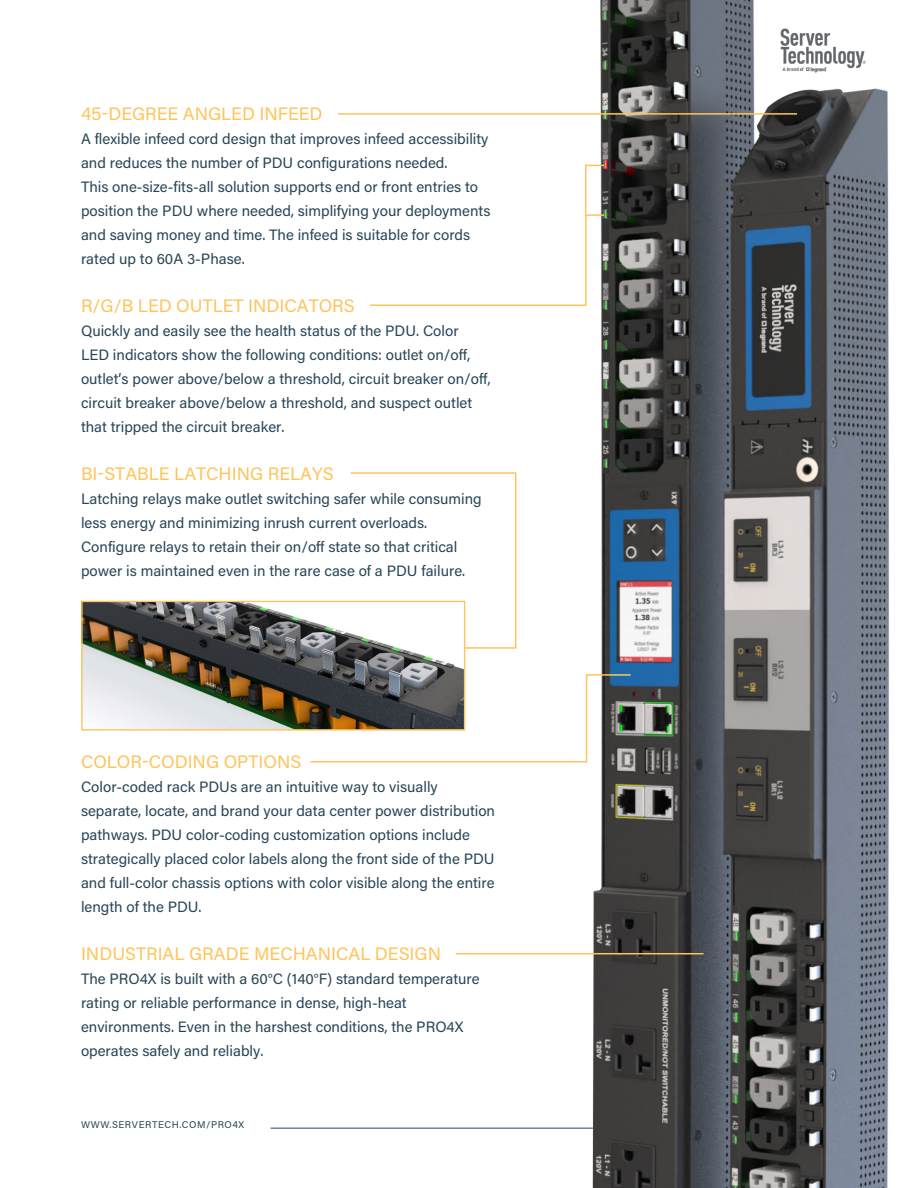
<style>
.page{position:relative;width:918px;height:1188px;background:#fff}
.page>*{position:absolute;margin:0;border:0;box-sizing:border-box;transform-origin:0 0}
.t1{font:18px "Acumin Pro";color:#fec45b}
.t2{font:15px/24px "Acumin Pro";color:#284556}
.t3{font:9.75px "Acumin Pro";letter-spacing:.06em;color:#284556}
</style>
<div class="page">
<hr style="left:271px;top:1128px;width:566px;height:1px;background:#284556">
<img style="left:590px;top:0;width:299px;height:1188px">
<img style="left:83px;top:603px;width:380px;height:126px">
<div style="left:81px;top:601px;width:384px;height:130px;border:1px solid #fec45b"></div>
<hr style="left:456px;top:953px;width:248px;height:1px;background:#fec45b">
<hr style="left:338px;top:113px;width:459px;height:2px;background:#fec45b">
<svg style="left:309px;top:673px;width:323px;height:90px"></svg>
<svg style="left:349px;top:472px;width:168px;height:177px"></svg>
<svg style="left:370px;top:164px;width:236px;height:143px"></svg>
<p class="t1" style="left:81px;top:101px;width:243px">45-DEGREE ANGLED INFEED</p>
<p class="t2" style="left:81px;top:126px;width:411px">A flexible infeed cord design that improves infeed accessibility and reduces the number of PDU configurations needed.<br>This one-size-fits-all solution supports end or front entries to position the PDU where needed, simplifying your deployments and saving money and time. The infeed is suitable for cords rated up to 60A 3-Phase.</p>
<p class="t1" style="left:81px;top:293px;width:275px">R/G/B LED OUTLET INDICATORS</p>
<p class="t2" style="left:81px;top:318px;width:411px">Quickly and easily see the health status of the PDU. Color LED indicators show the following conditions: outlet on/off, outlet’s power above/below a threshold, circuit breaker on/off, circuit breaker above/below a threshold, and suspect outlet that tripped the circuit breaker.</p>
<p class="t1" style="left:81px;top:461px;width:254px">BI-STABLE LATCHING RELAYS</p>
<p class="t2" style="left:81px;top:486px;width:402px">Latching relays make outlet switching safer while consuming less energy and minimizing inrush current overloads.<br>Configure relays to retain their on/off state so that critical power is maintained even in the rare case of a PDU failure.</p>
<p class="t1" style="left:81px;top:749px;width:222px">COLOR-CODING OPTIONS</p>
<p class="t2" style="left:81px;top:774px;width:416px">Color-coded rack PDUs are an intuitive way to visually separate, locate, and brand your data center power distribution pathways. PDU color-coding customization options include strategically placed color labels along the front side of the PDU and full-color chassis options with color visible along the entire length of the PDU.</p>
<p class="t1" style="left:81px;top:941px;width:362px">INDUSTRIAL GRADE MECHANICAL DESIGN</p>
<p class="t2" style="left:81px;top:966px;width:400px">The PRO4X is built with a 60°C (140°F) standard temperature rating or reliable performance in dense, high-heat environments. Even in the harshest conditions, the PRO4X operates safely and reliably.</p>
<p class="t3" style="left:81px;top:1118px;width:165px">WWW.SERVERTECH.COM/PRO4X</p>
</div>
